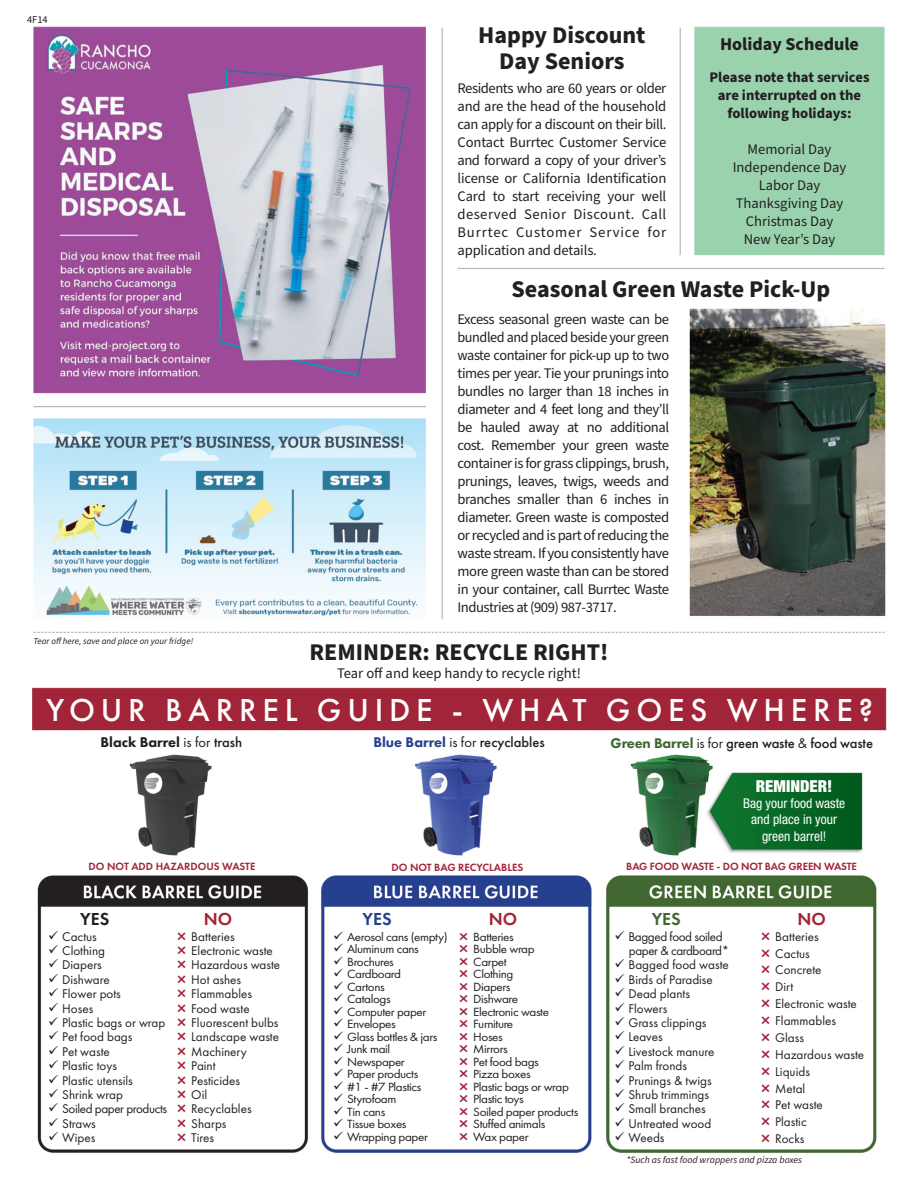
<style>
.page{position:relative;width:918px;height:1188px;background:#fff}
.page>*{position:absolute;margin:0;border:0;box-sizing:border-box;transform-origin:0 0}
.t1{font:500 33px "Futura PT";letter-spacing:.175em;color:#fff}
.t2{font:700 24px/25.5px "Source Sans Pro";color:#231f20;text-align:center}
.t3{font:700 18px "Source Sans Pro";color:#231f20}
.t4{font:600 18px "Futura PT";color:#a22438}
.t5{font:600 18px "Futura PT";color:#231f20}
.t6{font:600 18px "Futura PT";color:#253f8e}
.t7{font:600 18px "Futura PT";color:#416731}
.t8{font:900 condensed 16.5px "Helvetica Neue LT Std";color:#fff}
.t9{font:14.7px/18px "Source Sans Pro";color:#231f20;text-align:justify}
.t10{font:500 14.7px "Futura PT";letter-spacing:-.01em;color:#231f20}
.t11{font:700 14.7px/18px "Source Sans Pro";color:#231f20;text-align:center}
.t12{font:800 14.7px "Futura PT";color:#231f20}
.t13{font:condensed 13.5px/16.2px "Helvetica Neue LT Std";color:#fff;text-align:center}
.t14{font:13.2px/14.4px "Futura PT";color:#231f20}
.t15{font:13.2px/14.4px "Futura PT";letter-spacing:-.03em;color:#231f20}
.t16{font:12.3px/12.5px "Futura PT";letter-spacing:-.03em;color:#231f20;scale:1.06 1}
.t17{font:600 10.8px "Futura PT";letter-spacing:-.01em;color:#a22438}
.t18{font:10.5px "Source Sans Pro";color:#231f20}
.t19{font:italic 9.75px "Source Sans Pro";color:#231f20}
.t20{font:italic 9px "Source Sans Pro";color:#231f20}
.s1{font-weight:400}
.s2{font-weight:500}
.s3{font-weight:800;color:#253f8e}
.s4{font-weight:800;color:#416731}
</style>
<div class="page">
<img style="left:32px;top:26px;width:855px;height:1127px">
<svg style="left:178px;top:932px;width:8px;height:8px"></svg>
<svg style="left:178px;top:946px;width:8px;height:8px"></svg>
<svg style="left:178px;top:961px;width:8px;height:8px"></svg>
<svg style="left:178px;top:975px;width:8px;height:8px"></svg>
<svg style="left:178px;top:989px;width:8px;height:8px"></svg>
<svg style="left:178px;top:1004px;width:8px;height:8px"></svg>
<svg style="left:178px;top:1018px;width:8px;height:8px"></svg>
<svg style="left:178px;top:1033px;width:8px;height:8px"></svg>
<svg style="left:178px;top:1047px;width:8px;height:8px"></svg>
<svg style="left:178px;top:1061px;width:8px;height:8px"></svg>
<svg style="left:178px;top:1076px;width:8px;height:8px"></svg>
<svg style="left:178px;top:1090px;width:8px;height:8px"></svg>
<svg style="left:178px;top:1105px;width:8px;height:8px"></svg>
<svg style="left:178px;top:1119px;width:8px;height:8px"></svg>
<svg style="left:178px;top:1133px;width:8px;height:8px"></svg>
<svg style="left:762px;top:932px;width:8px;height:8px"></svg>
<svg style="left:762px;top:949px;width:8px;height:8px"></svg>
<svg style="left:762px;top:966px;width:8px;height:8px"></svg>
<svg style="left:762px;top:982px;width:8px;height:8px"></svg>
<svg style="left:762px;top:999px;width:8px;height:8px"></svg>
<svg style="left:762px;top:1016px;width:8px;height:8px"></svg>
<svg style="left:762px;top:1033px;width:8px;height:8px"></svg>
<svg style="left:762px;top:1050px;width:8px;height:8px"></svg>
<svg style="left:762px;top:1067px;width:8px;height:8px"></svg>
<svg style="left:762px;top:1084px;width:8px;height:8px"></svg>
<svg style="left:762px;top:1101px;width:8px;height:8px"></svg>
<svg style="left:762px;top:1118px;width:8px;height:7px"></svg>
<svg style="left:762px;top:1134px;width:8px;height:8px"></svg>
<svg style="left:460px;top:932px;width:8px;height:70px"></svg>
<svg style="left:460px;top:1008px;width:8px;height:132px"></svg>
<p class="t18" style="left:27px;top:13px;width:22px">4F14</p>
<p class="t20" style="left:33px;top:635px;width:161px">Tear off here, save and place on your fridge!</p>
<h2 class="t2" style="left:478px;top:23px;width:169px">Happy Discount<br>Day Seniors</h2>
<p class="t9" style="left:458px;top:80px;width:210px">Residents who are 60 years or older and are the head of the household can apply for a discount on their bill.<br>Contact Burrtec Customer Service and forward a copy of your driver’s license or California Identification Card to start receiving your well deserved Senior Discount. Call Burrtec Customer Service for application and details.</p>
<p class="t3" style="left:720px;top:32px;width:140px">Holiday Schedule</p>
<p class="t11" style="left:710px;top:68px;width:162px">Please note that services are interrupted on the following holidays:</p>
<p class="t9" style="left:733px;top:140px;width:115px;text-align:center">Memorial Day<br>Independence Day<br>Labor Day<br>Thanksgiving Day<br>Christmas Day<br>New Year’s Day</p>
<h2 class="t2" style="left:512px;top:277px;width:320px">Seasonal Green Waste Pick-Up</h2>
<p class="t9" style="left:458px;top:310px;width:213px">Excess seasonal green waste can be bundled and placed beside your green waste container for pick-up up to two times per year. Tie your prunings into bundles no larger than 18 inches in diameter and 4 feet long and they’ll be hauled away at no additional cost. Remember your green waste container is for grass clippings, brush, prunings, leaves, twigs, weeds and branches smaller than 6 inches in diameter. Green waste is composted or recycled and is part of reducing the waste stream. If you consistently have more green waste than can be stored in your container, call Burrtec Waste Industries at (909) 987-3717.</p>
<h2 class="t2" style="left:309px;top:640px;width:301px">REMINDER: RECYCLE RIGHT!</h2>
<p class="t9" style="left:337px;top:664px;width:245px">Tear off and keep handy to recycle right!</p>
<h1 class="t1" style="left:46px;top:690px;width:828px">YOUR BARREL GUIDE - WHAT GOES WHERE?</h1>
<p class="t12" style="left:101px;top:733px;width:143px">Black Barrel <span class="s1">is for</span> <span class="s2">trash</span></p>
<p class="t10" style="left:373px;top:733px;width:173px"><span class="s3">Blue Barrel</span> <span class="s1">is for</span> recyclables</p>
<p class="t10" style="left:611px;top:735px;width:264px"><span class="s4">Green Barrel</span> <span class="s1">is for</span> green waste <span class="s1">&amp;</span> food waste</p>
<p class="t8" style="left:756px;top:776px;width:78px">REMINDER!</p>
<p class="t13" style="left:743px;top:795px;width:104px">Bag your food waste and place in your green barrel!</p>
<p class="t17" style="left:89px;top:860px;width:168px">DO NOT ADD HAZARDOUS WASTE</p>
<p class="t17" style="left:391px;top:861px;width:133px">DO NOT BAG RECYCLABLES</p>
<p class="t17" style="left:626px;top:860px;width:232px">BAG FOOD WASTE - DO NOT BAG GREEN WASTE</p>
<p class="t5" style="left:80px;top:908px;width:31px">YES</p>
<p class="t4" style="left:204px;top:908px;width:30px">NO</p>
<p class="t6" style="left:362px;top:908px;width:31px">YES</p>
<p class="t4" style="left:489px;top:908px;width:30px">NO</p>
<p class="t7" style="left:652px;top:908px;width:31px">YES</p>
<p class="t4" style="left:798px;top:908px;width:30px">NO</p>
<p class="t14" style="left:48px;top:929px;width:50px">✓ Cactus</p>
<p class="t14" style="left:48px;top:943px;width:58px">✓ Clothing</p>
<p class="t14" style="left:48px;top:958px;width:55px">✓ Diapers</p>
<p class="t14" style="left:48px;top:972px;width:63px">✓ Dishware</p>
<p class="t14" style="left:48px;top:987px;width:74px">✓ Flower pots</p>
<p class="t14" style="left:48px;top:1001px;width:47px">✓ Hoses</p>
<p class="t14" style="left:48px;top:1015px;width:119px">✓ Plastic bags or wrap</p>
<p class="t14" style="left:48px;top:1030px;width:86px">✓ Pet food bags</p>
<p class="t14" style="left:48px;top:1044px;width:63px">✓ Pet waste</p>
<p class="t14" style="left:48px;top:1059px;width:70px">✓ Plastic toys</p>
<p class="t14" style="left:48px;top:1073px;width:86px">✓ Plastic utensils</p>
<p class="t14" style="left:48px;top:1087px;width:76px">✓ Shrink wrap</p>
<p class="t15" style="left:48px;top:1102px;width:120px">✓ Soiled paper products</p>
<p class="t14" style="left:48px;top:1116px;width:49px">✓ Straws</p>
<p class="t14" style="left:48px;top:1131px;width:49px">✓ Wipes</p>
<p class="t15" style="left:629px;top:929px;width:102px;text-indent:-14px">✓ Bagged food soiled paper &amp; cardboard*</p>
<p class="t14" style="left:614px;top:958px;width:116px">✓ Bagged food waste</p>
<p class="t14" style="left:614px;top:972px;width:100px">✓ Birds of Paradise</p>
<p class="t14" style="left:614px;top:987px;width:77px">✓ Dead plants</p>
<p class="t14" style="left:614px;top:1001px;width:54px">✓ Flowers</p>
<p class="t14" style="left:614px;top:1015px;width:94px">✓ Grass clippings</p>
<p class="t14" style="left:614px;top:1030px;width:50px">✓ Leaves</p>
<p class="t14" style="left:614px;top:1044px;width:101px">✓ Livestock manure</p>
<p class="t14" style="left:614px;top:1059px;width:74px">✓ Palm fronds</p>
<p class="t14" style="left:614px;top:1073px;width:99px">✓ Prunings &amp; twigs</p>
<p class="t14" style="left:614px;top:1087px;width:96px">✓ Shrub trimmings</p>
<p class="t14" style="left:614px;top:1102px;width:93px">✓ Small branches</p>
<p class="t14" style="left:614px;top:1116px;width:98px">✓ Untreated wood</p>
<p class="t14" style="left:614px;top:1131px;width:52px">✓ Weeds</p>
<p class="t16" style="left:333px;top:930px;width:109px">✓ Aerosol cans (empty)</p>
<p class="t16" style="left:333px;top:943px;width:82px">✓ Aluminum cans</p>
<p class="t16" style="left:333px;top:955px;width:59px">✓ Brochures</p>
<p class="t16" style="left:333px;top:968px;width:65px">✓ Cardboard</p>
<p class="t16" style="left:333px;top:980px;width:50px">✓ Cartons</p>
<p class="t16" style="left:333px;top:993px;width:56px">✓ Catalogs</p>
<p class="t16" style="left:333px;top:1005px;width:89px">✓ Computer paper</p>
<p class="t16" style="left:333px;top:1018px;width:61px">✓ Envelopes</p>
<p class="t16" style="left:333px;top:1030px;width:100px">✓ Glass bottles &amp; jars</p>
<p class="t16" style="left:333px;top:1043px;width:55px">✓ Junk mail</p>
<p class="t16" style="left:333px;top:1056px;width:69px">✓ Newspaper</p>
<p class="t16" style="left:333px;top:1068px;width:82px">✓ Paper products</p>
<p class="t16" style="left:333px;top:1081px;width:85px">✓ #1 - #7 Plastics</p>
<p class="t16" style="left:333px;top:1093px;width:61px">✓ Styrofoam</p>
<p class="t16" style="left:333px;top:1106px;width:51px">✓ Tin cans</p>
<p class="t16" style="left:333px;top:1118px;width:71px">✓ Tissue boxes</p>
<p class="t16" style="left:333px;top:1131px;width:91px">✓ Wrapping paper</p>
<p class="t14" style="left:191px;top:929px;width:91px">Batteries<br>Electronic waste<br>Hazardous waste<br>Hot ashes<br>Flammables<br>Food waste<br>Fluorescent bulbs<br>Landscape waste<br>Machinery<br>Paint<br>Pesticides<br>Oil<br>Recyclables<br>Sharps<br>Tires</p>
<p class="t14" style="left:775px;top:928px;width:91px;line-height:17px">Batteries<br>Cactus<br>Concrete<br>Dirt<br>Electronic waste<br>Flammables<br>Glass<br>Hazardous waste<br>Liquids<br>Metal<br>Pet waste<br>Plastic<br>Rocks</p>
<p class="t16" style="left:473px;top:930px;width:101px">Batteries<br>Bubble wrap<br>Carpet<br>Clothing<br>Diapers<br>Dishware<br>Electronic waste<br>Furniture<br>Hoses<br>Mirrors<br>Pet food bags<br>Pizza boxes<br>Plastic bags or wrap<br>Plastic toys<br>Soiled paper products<br>Stuffed animals<br>Wax paper</p>
<p class="t19" style="left:627px;top:1153px;width:177px">*Such as fast food wrappers and pizza boxes</p>
</div>
